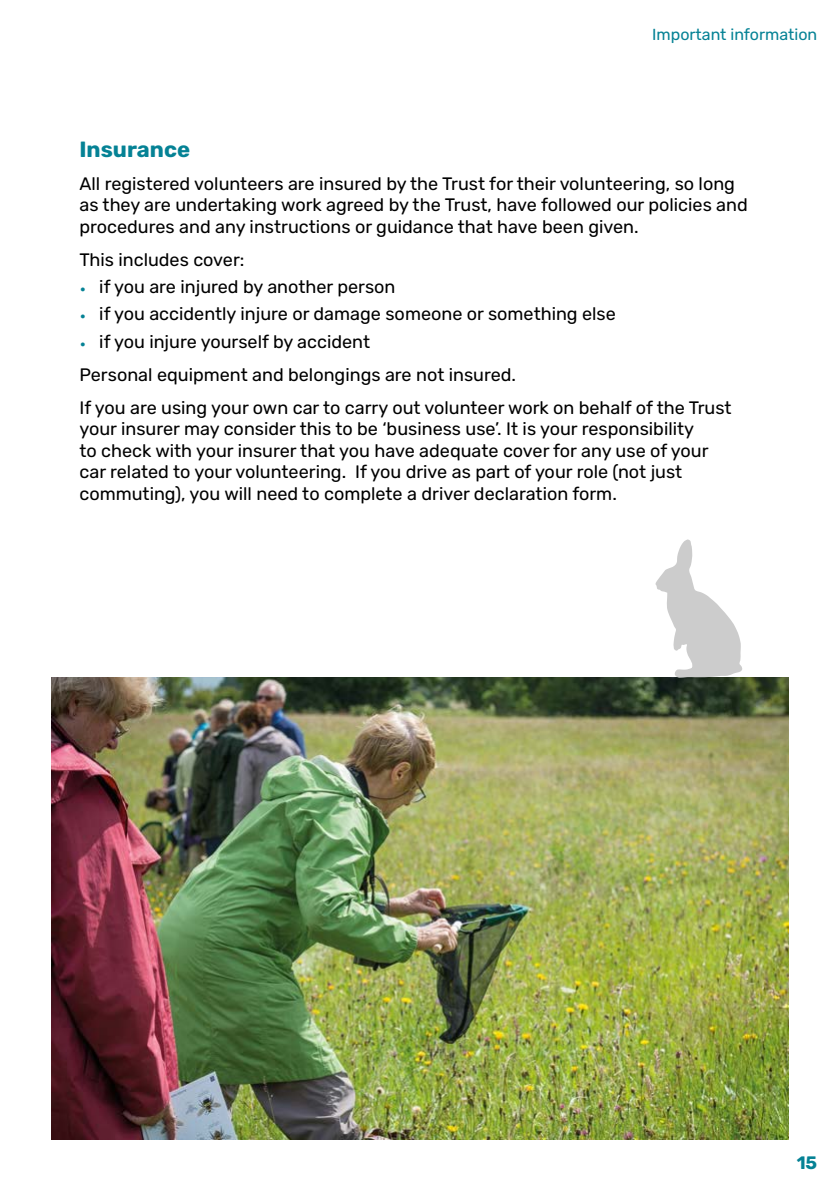
<style>
.page{position:relative;width:840px;height:1191px;background:#fff}
.page>*{position:absolute;margin:0;border:0;box-sizing:border-box;transform-origin:0 0}
.t1{font:700 22px "Rubik";color:#058295}
.t2{font:18px/21.6px "Rubik";color:#000}
.t3{font:700 18px "Rubik";color:#058295}
.t4{font:16px "Rubik";color:#058295}
.s1{color:#058295}
</style>
<div class="page">
<img style="left:51px;top:677px;width:737px;height:463px">
<svg style="left:655px;top:539px;width:86px;height:138px"></svg>
<p class="t4" style="left:651px;top:25px;width:166px">Important information</p>
<p class="t1" style="left:79px;top:136px;width:112px">Insurance</p>
<p class="t2" style="left:79px;top:173px;width:669px">All registered volunteers are insured by the Trust for their volunteering, so long as they are undertaking work agreed by the Trust, have followed our policies and procedures and any instructions or guidance that have been given.</p>
<p class="t2" style="left:79px;top:249px;width:166px">This includes cover:</p>
<p class="t2" style="left:79px;top:276px;width:317px"><span class="s1">•</span> if you are injured by another person</p>
<p class="t2" style="left:79px;top:304px;width:537px"><span class="s1">•</span> if you accidently injure or damage someone or something else</p>
<p class="t2" style="left:79px;top:325px;width:653px;line-height:33px"><span class="s1">•</span> if you injure yourself by accident<br>Personal equipment and belongings are not insured.<br>If you are using your own car to carry out volunteer work on behalf of the Trust</p>
<p class="t2" style="left:79px;top:418px;width:630px">your insurer may consider this to be ‘business use’. It is your responsibility to check with your insurer that you have adequate cover for any use of your car related to your volunteering. If you drive as part of your role (not just commuting), you will need to complete a driver declaration form.</p>
<p class="t3" style="left:796px;top:1152px;width:22px">15</p>
</div>
